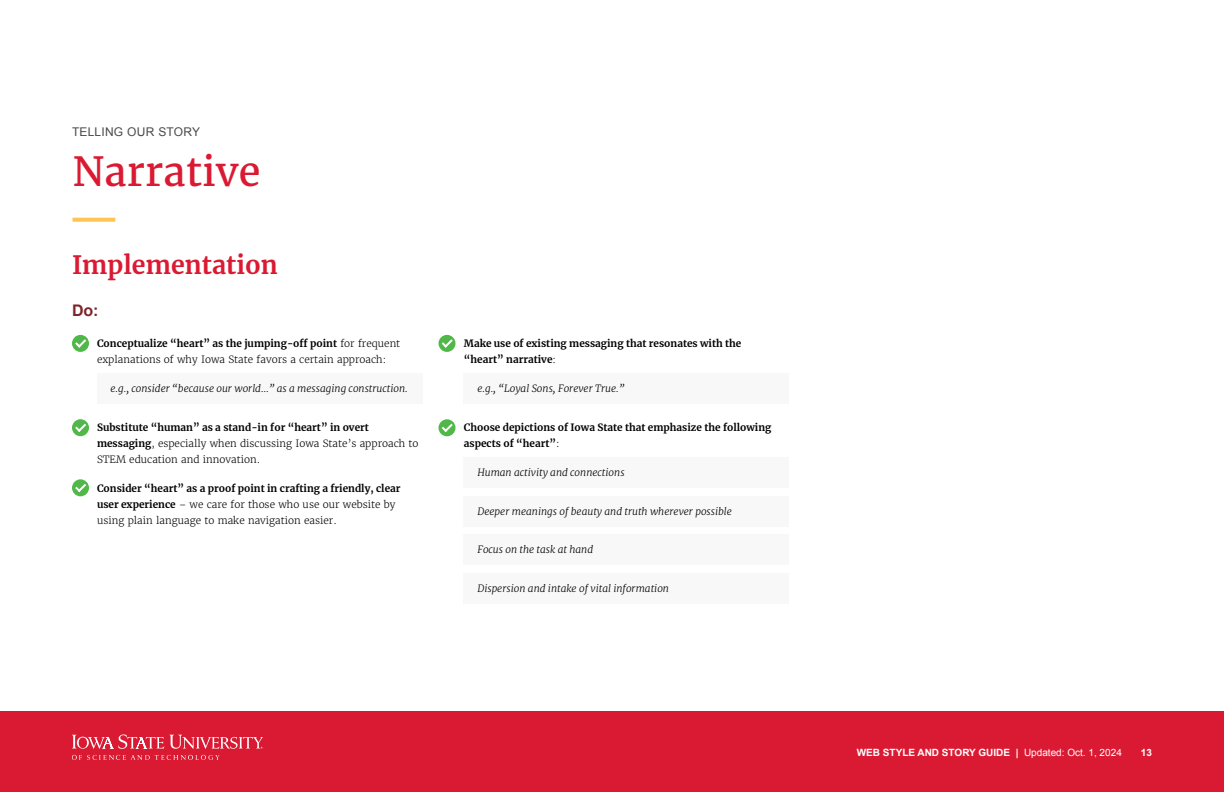
<style>
.page{position:relative;width:1224px;height:792px;background:#fff}
.page>*{position:absolute;margin:0;border:0;box-sizing:border-box;transform-origin:0 0}
.t1{font:40px "Merriweather";color:#da1a32}
.t2{font:700 25px "Merriweather";color:#da1a32}
.t3{font:700 16px "Arial";color:#7d2529}
.t4{font:12px "Arial";letter-spacing:.02em;color:#4a4a4b}
.t5{font:300 10px/16px "Merriweather";color:#000}
.t6{font:italic 300 10px "Merriweather";color:#000}
.t7{font:700 10px/16px "Merriweather";color:#000}
.t8{font:700 10px "Arial";color:#fff}
.s1{font-weight:700}
.s2{font-weight:300}
.s3{font-weight:400}
</style>
<div class="page">
<div style="left:0;top:711px;width:1224px;height:81px;background:#da1a32"></div>
<svg style="left:72px;top:734px;width:191px;height:26px"></svg>
<svg style="left:72px;top:218px;width:43px;height:4px"></svg>
<div style="left:97px;top:373px;width:325px;height:31px;background:#f8f8f8"></div>
<div style="left:72px;top:335px;width:17px;height:17px;background:#50b848;border-radius:50%"></div>
<svg style="left:73px;top:337px;width:15px;height:13px"></svg>
<svg style="left:438px;top:335px;width:18px;height:17px"></svg>
<svg style="left:440px;top:337px;width:15px;height:13px"></svg>
<svg style="left:438px;top:419px;width:18px;height:17px"></svg>
<svg style="left:440px;top:422px;width:15px;height:12px"></svg>
<div style="left:72px;top:419px;width:17px;height:17px;background:#50b848;border-radius:50%"></div>
<svg style="left:73px;top:422px;width:15px;height:12px"></svg>
<svg style="left:72px;top:479px;width:17px;height:17px"></svg>
<svg style="left:73px;top:482px;width:15px;height:12px"></svg>
<div style="left:464px;top:373px;width:325px;height:31px;background:#f8f8f8"></div>
<div style="left:464px;top:457px;width:325px;height:31px;background:#f8f8f8"></div>
<div style="left:464px;top:496px;width:325px;height:30px;background:#f8f8f8"></div>
<div style="left:464px;top:534px;width:325px;height:31px;background:#f8f8f8"></div>
<div style="left:464px;top:573px;width:325px;height:30px;background:#f8f8f8"></div>
<p class="t4" style="left:72px;top:124px;width:130px">TELLING OUR STORY</p>
<h1 class="t1" style="left:72px;top:147px;width:189px">Narrative</h1>
<h2 class="t2" style="left:72px;top:247px;width:207px">Implementation</h2>
<h3 class="t3" style="left:72px;top:300px;width:28px">Do:</h3>
<p class="t5" style="left:97px;top:335px;width:305px"><span class="s1">Conceptualize “heart” as the jumping-off point</span> for frequent explanations of why Iowa State favors a certain approach:</p>
<p class="t6" style="left:110px;top:382px;width:299px">e.g., consider “because our world…” as a messaging construction.</p>
<p class="t5" style="left:97px;top:419px;width:323px"><span class="s1">Substitute “human” as a stand-in for “heart” in overt messaging</span>, especially when discussing Iowa State’s approach to<br>STEM education and innovation.</p>
<p class="t5" style="left:97px;top:481px;width:305px"><span class="s1">Consider “heart” as a proof point in crafting a friendly, clear user experience</span> – we care for those who use our website by using plain language to make navigation easier.</p>
<p class="t7" style="left:464px;top:335px;width:279px">Make use of existing messaging that resonates with the “heart” narrative<span class="s2">:</span></p>
<p class="t6" style="left:477px;top:382px;width:149px">e.g., “Loyal Sons, Forever True.”</p>
<p class="t7" style="left:464px;top:419px;width:309px">Choose depictions of Iowa State that emphasize the following aspects of “heart”<span class="s2">:</span></p>
<p class="t6" style="left:477px;top:466px;width:149px">Human activity and connections</p>
<p class="t6" style="left:477px;top:505px;width:256px">Deeper meanings of beauty and truth wherever possible</p>
<p class="t6" style="left:477px;top:543px;width:117px">Focus on the task at hand</p>
<p class="t6" style="left:477px;top:582px;width:193px">Dispersion and intake of vital information</p>
<p class="t8" style="left:857px;top:746px;width:267px">WEB STYLE AND STORY GUIDE | <span class="s3">Updated: Oct. 1, 2024</span></p>
<p class="t8" style="left:1141px;top:746px;width:13px">13</p>
</div>
